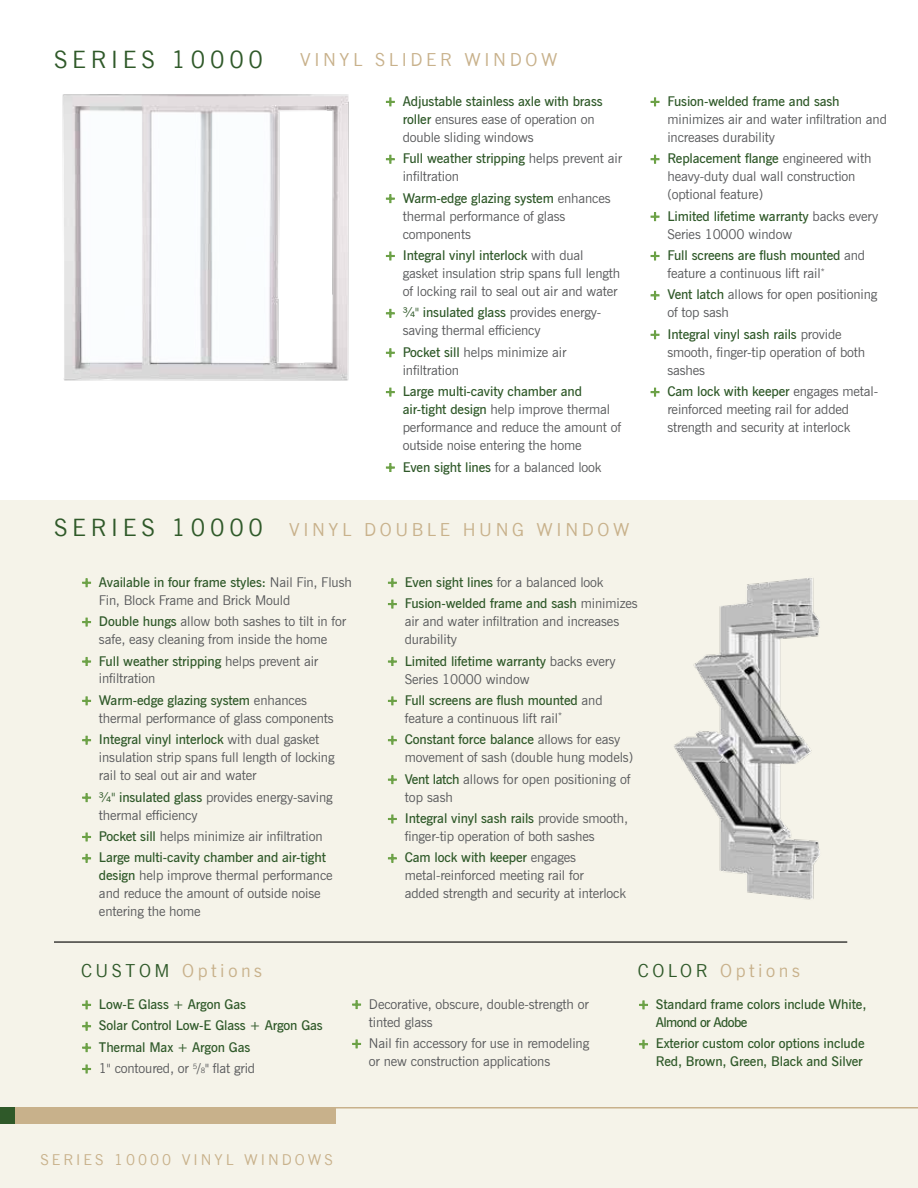
<style>
.page{position:relative;width:918px;height:1188px;background:#fff}
.page>*{position:absolute;margin:0;border:0;box-sizing:border-box;transform-origin:0 0}
.t1{font:24px "News Gothic BT";letter-spacing:.2em;color:#2f5929}
.t2{font:18px "News Gothic BT";letter-spacing:.2em;color:#c8b18b}
.t3{font:15px "News Gothic BT";letter-spacing:.2em;color:#c8b18b}
.t4{font:13.5px/18px "News Gothic BT";letter-spacing:-.01em;color:#58595b}
.t5{font:600 13.5px/21.3px "News Gothic BT";letter-spacing:-.01em;color:#2f5929}
.s1{font-weight:700;color:#6aa044}
.s2{font-weight:600;color:#2f5929}
.s3{color:#2f5929}
.s4{font-weight:400;color:#58595b}
.s5{font-weight:400;font-size:7.35px;color:#58595b}
</style>
<div class="page">
<div style="left:0;top:500px;width:918px;height:688px;background:#f5f3e9"></div>
<svg style="left:386px;top:97px;width:9px;height:10px"></svg>
<svg style="left:386px;top:154px;width:9px;height:10px"></svg>
<svg style="left:386px;top:194px;width:9px;height:9px"></svg>
<svg style="left:386px;top:251px;width:9px;height:10px"></svg>
<svg style="left:386px;top:309px;width:9px;height:9px"></svg>
<svg style="left:386px;top:348px;width:9px;height:10px"></svg>
<svg style="left:386px;top:387px;width:9px;height:10px"></svg>
<svg style="left:386px;top:463px;width:9px;height:9px"></svg>
<svg style="left:650px;top:97px;width:10px;height:10px"></svg>
<svg style="left:650px;top:154px;width:10px;height:10px"></svg>
<svg style="left:650px;top:212px;width:10px;height:9px"></svg>
<svg style="left:650px;top:251px;width:10px;height:10px"></svg>
<svg style="left:650px;top:291px;width:10px;height:9px"></svg>
<svg style="left:650px;top:330px;width:10px;height:10px"></svg>
<svg style="left:650px;top:387px;width:10px;height:10px"></svg>
<svg style="left:82px;top:1000px;width:9px;height:10px"></svg>
<svg style="left:82px;top:1021px;width:9px;height:10px"></svg>
<svg style="left:82px;top:1043px;width:9px;height:9px"></svg>
<svg style="left:82px;top:1064px;width:9px;height:10px"></svg>
<svg style="left:352px;top:1000px;width:9px;height:9px"></svg>
<svg style="left:352px;top:1039px;width:9px;height:10px"></svg>
<svg style="left:82px;top:578px;width:9px;height:9px"></svg>
<svg style="left:82px;top:617px;width:9px;height:10px"></svg>
<svg style="left:82px;top:657px;width:9px;height:9px"></svg>
<svg style="left:82px;top:696px;width:9px;height:10px"></svg>
<svg style="left:82px;top:735px;width:9px;height:10px"></svg>
<svg style="left:82px;top:793px;width:9px;height:9px"></svg>
<svg style="left:82px;top:832px;width:9px;height:10px"></svg>
<svg style="left:82px;top:854px;width:9px;height:9px"></svg>
<svg style="left:388px;top:578px;width:9px;height:9px"></svg>
<svg style="left:388px;top:599px;width:9px;height:10px"></svg>
<svg style="left:388px;top:657px;width:9px;height:9px"></svg>
<svg style="left:388px;top:696px;width:9px;height:10px"></svg>
<svg style="left:388px;top:735px;width:9px;height:10px"></svg>
<svg style="left:388px;top:775px;width:9px;height:9px"></svg>
<svg style="left:388px;top:814px;width:9px;height:10px"></svg>
<svg style="left:388px;top:854px;width:9px;height:9px"></svg>
<svg style="left:639px;top:1000px;width:9px;height:10px"></svg>
<svg style="left:639px;top:1039px;width:9px;height:10px"></svg>
<img style="left:674px;top:578px;width:146px;height:322px">
<div style="left:0;top:1107px;width:335px;height:16px;background:#c8b18b"></div>
<hr style="left:308px;top:1107px;width:610px;height:1px;background:#c8b18b">
<div style="left:0;top:1107px;width:15px;height:16px;background:#2f5929"></div>
<hr style="left:54px;top:941px;width:793px;height:2px;background:#000">
<img style="left:62px;top:94px;width:287px;height:287px">
<h1 class="t1" style="left:54px;top:45px;width:211px">SERIES 10000</h1>
<h2 class="t2" style="left:300px;top:49px;width:259px">VINYL SLIDER WINDOW</h2>
<p class="t4" style="left:403px;top:92px;width:201px;text-indent:-18px"><span class="s1">+</span> <span class="s2">Adjustable stainless axle with brass roller</span> ensures ease of operation on double sliding windows</p>
<p class="t4" style="left:403px;top:149px;width:221px;text-indent:-18px"><span class="s1">+</span> <span class="s2">Full weather stripping</span> helps prevent air infiltration</p>
<p class="t4" style="left:403px;top:189px;width:209px;text-indent:-18px"><span class="s1">+</span> <span class="s2">Warm-edge glazing system</span> enhances thermal performance of glass components</p>
<p class="t4" style="left:403px;top:246px;width:219px;text-indent:-18px"><span class="s1">+</span> <span class="s2">Integral vinyl interlock</span> with dual gasket insulation strip spans full length of locking rail to seal out air and water</p>
<p class="t4" style="left:403px;top:304px;width:200px;text-indent:-18px"><span class="s1">+</span> <span class="s2">¾</span><span class="s3">"</span> <span class="s2">insulated glass</span> provides energy&shy;saving thermal efficiency</p>
<p class="t4" style="left:403px;top:343px;width:165px;text-indent:-18px"><span class="s1">+</span> <span class="s2">Pocket sill</span> helps minimize air infiltration</p>
<p class="t4" style="left:403px;top:382px;width:220px;text-indent:-18px"><span class="s1">+</span> <span class="s2">Large multi-cavity chamber and air-tight design</span> help improve thermal performance and reduce the amount of outside noise entering the home</p>
<p class="t4" style="left:385px;top:458px;width:218px"><span class="s1">+</span> <span class="s2">Even sight lines</span> for a balanced look</p>
<p class="t4" style="left:667px;top:92px;width:221px;text-indent:-18px"><span class="s1">+</span> <span class="s2">Fusion-welded frame and sash </span>minimizes air and water infiltration and increases durability</p>
<p class="t4" style="left:667px;top:149px;width:206px;text-indent:-18px"><span class="s1">+</span> <span class="s2">Replacement flange</span> engineered with heavy-duty dual wall construction (optional feature)</p>
<p class="t4" style="left:667px;top:207px;width:213px;text-indent:-18px"><span class="s1">+</span> <span class="s2">Limited lifetime warranty</span> backs every<br>Series 10000 window</p>
<p class="t4" style="left:667px;top:246px;width:199px;text-indent:-18px"><span class="s1">+</span> <span class="s2">Full screens are flush mounted</span> and feature a continuous lift rail<sup>*</sup></p>
<p class="t4" style="left:667px;top:286px;width:211px;text-indent:-18px"><span class="s1">+</span> <span class="s2">Vent latch</span> allows for open positioning of top sash</p>
<p class="t4" style="left:667px;top:325px;width:199px;text-indent:-18px"><span class="s1">+</span> <span class="s2">Integral vinyl sash rails</span> provide smooth, finger-tip operation of both sashes</p>
<p class="t4" style="left:667px;top:382px;width:212px;text-indent:-18px"><span class="s1">+</span> <span class="s2">Cam lock with keeper</span> engages metal&shy;reinforced meeting rail for added strength and security at interlock</p>
<h1 class="t1" style="left:54px;top:513px;width:211px">SERIES 10000</h1>
<h2 class="t2" style="left:289px;top:519px;width:342px">VINYL DOUBLE HUNG WINDOW</h2>
<p class="t4" style="left:99px;top:573px;width:254px;text-indent:-18px"><span class="s1">+</span> <span class="s2">Available in four frame styles:</span> Nail Fin, Flush<br>Fin, Block Frame and Brick Mould</p>
<p class="t4" style="left:81px;top:612px;width:267px;text-align:center"><span class="s1">+</span> <span class="s2">Double hungs</span> allow both sashes to tilt in for safe, easy cleaning from inside the home</p>
<p class="t4" style="left:99px;top:652px;width:221px;text-indent:-18px"><span class="s1">+</span> <span class="s2">Full weather stripping</span> helps prevent air infiltration</p>
<p class="t4" style="left:99px;top:691px;width:236px;text-indent:-18px"><span class="s1">+</span> <span class="s2">Warm-edge glazing system</span> enhances thermal performance of glass components</p>
<p class="t4" style="left:99px;top:730px;width:237px;text-indent:-18px"><span class="s1">+</span> <span class="s2">Integral vinyl interlock</span> with dual gasket insulation strip spans full length of locking rail to seal out air and water</p>
<p class="t4" style="left:99px;top:788px;width:235px;text-indent:-18px"><span class="s1">+</span> <span class="s2">¾</span><span class="s3">"</span> <span class="s2">insulated glass</span> provides energy-saving thermal efficiency</p>
<p class="t5" style="left:81px;top:825px;width:247px"><span class="s1">+</span> Pocket sill <span class="s4">helps minimize air infiltration </span><span class="s1">+</span> Large multi-cavity chamber and air-tight</p>
<p class="t4" style="left:99px;top:867px;width:235px"><span class="s2">design</span> help improve thermal performance and reduce the amount of outside noise entering the home</p>
<p class="t5" style="left:387px;top:571px;width:252px"><span class="s1">+</span> Even sight lines <span class="s4">for a balanced look<br></span><span class="s1">+</span> Fusion-welded frame and sash <span class="s4">minimizes</span></p>
<p class="t4" style="left:405px;top:612px;width:216px">air and water infiltration and increases durability</p>
<p class="t4" style="left:405px;top:652px;width:213px;text-indent:-18px"><span class="s1">+</span> <span class="s2">Limited lifetime warranty</span> backs every<br>Series 10000 window</p>
<p class="t4" style="left:405px;top:691px;width:199px;text-indent:-18px"><span class="s1">+</span> <span class="s2">Full screens are flush mounted</span> and feature a continuous lift rail<sup>*</sup></p>
<p class="t4" style="left:405px;top:730px;width:230px;text-indent:-18px"><span class="s1">+</span> <span class="s2">Constant force balance</span> allows for easy movement of sash (double hung models)</p>
<p class="t4" style="left:405px;top:770px;width:227px;text-indent:-18px"><span class="s1">+</span> <span class="s2">Vent latch</span> allows for open positioning of top sash</p>
<p class="t4" style="left:405px;top:809px;width:225px;text-indent:-18px"><span class="s1">+</span> <span class="s2">Integral vinyl sash rails</span> provide smooth, finger-tip operation of both sashes</p>
<p class="t4" style="left:405px;top:849px;width:223px;text-indent:-18px"><span class="s1">+</span> <span class="s2">Cam lock with keeper</span> engages metal-reinforced meeting rail for<br>added strength and security at interlock</p>
<h2 class="t2" style="left:81px;top:960px;width:183px"><span class="s3">CUSTOM</span> Options</h2>
<p class="t5" style="left:81px;top:993px;width:243px"><span class="s1">+</span> Low-E Glass + Argon Gas<br><span class="s1">+</span> Solar Control Low-E Glass + Argon Gas <span class="s1">+</span> Thermal Max + Argon Gas<br><span class="s1">+</span> <span class="s4">1" contoured, or</span> <sup>5</sup><span class="s4">/</span><span class="s5">8</span><span class="s4">" flat grid</span></p>
<p class="t4" style="left:369px;top:995px;width:221px;text-indent:-18px"><span class="s1">+</span> Decorative, obscure, double-strength or tinted glass</p>
<p class="t4" style="left:369px;top:1034px;width:222px;text-indent:-18px"><span class="s1">+</span> Nail fin accessory for use in remodeling or new construction applications</p>
<p class="t3" style="left:40px;top:1150px;width:294px">SERIES 10000 VINYL WINDOWS</p>
<h2 class="t2" style="left:638px;top:960px;width:164px"><span class="s3">COLOR</span> Options</h2>
<p class="t5" style="left:656px;top:995px;width:212px;line-height:18px;text-indent:-18px"><span class="s1">+</span> Standard frame colors include White,<br>Almond or Adobe</p>
<p class="t5" style="left:638px;top:1034px;width:228px;line-height:18px;text-align:right"><span class="s1">+</span> Exterior custom color options include<br>Red, Brown, Green, Black and Silver</p>
</div>
